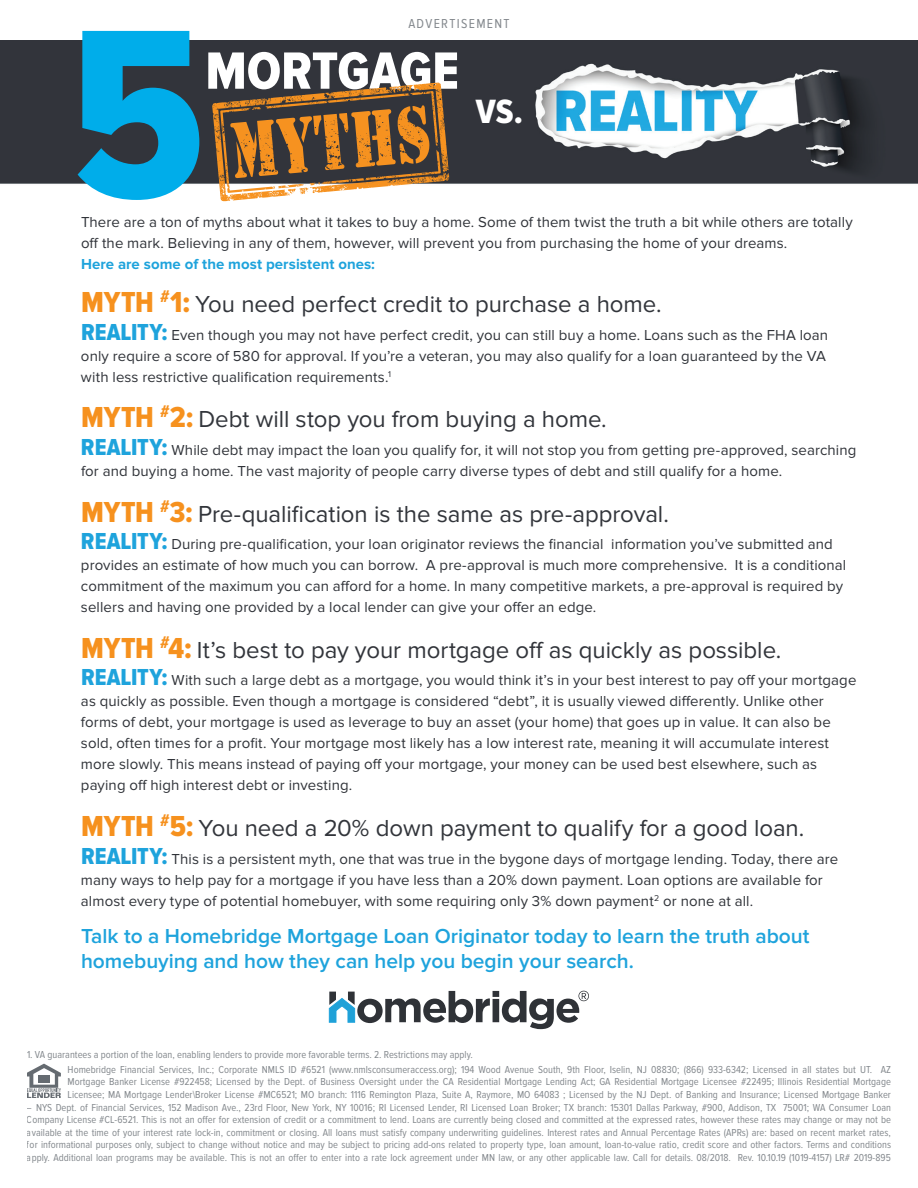
<style>
.page{position:relative;width:918px;height:1188px;background:#fff}
.page>*{position:absolute;margin:0;border:0;box-sizing:border-box;transform-origin:0 0}
.t1{font:249px "Proxima Nova Cond Extrabld";color:#00adea}
.t2{font:54.3px "Proxima Nova Cond Extrabld";letter-spacing:-.005em;color:#fff}
.t3{font:34.95px "Proxima Nova Cond Extrabld";color:#fff}
.t4{font:24px "Proxima Nova";color:#32353b}
.t5{font:600 21px/25.2px "Proxima Nova";color:#1ea3dc}
.t6{font:15px/21px "Proxima Nova";letter-spacing:.005em;color:#303339}
.t7{font:700 15px "Proxima Nova";letter-spacing:.005em;color:#1ea3dc}
.t8{font:13.5px "Proxima Nova Cond";letter-spacing:.1em;color:#656b71}
.t9{font:10.5px/12.6px "Proxima Nova Cond";color:#656b71;text-align:justify}
.s1{font-family:"Proxima Nova Cond Extrabld";font-size:30px;color:#f6911e}
.s2{font-family:"Proxima Nova Cond Extrabld";font-size:24px;color:#1ea3dc}
</style>
<div class="page">
<img style="left:0;top:40px;width:918px;height:144px">
<svg style="left:329px;top:991px;width:260px;height:38px"></svg>
<svg style="left:27px;top:1064px;width:34px;height:34px"></svg>
<svg style="left:212px;top:83px;width:237px;height:118px;background:#8f6c47"></svg>
<h1 class="t1" style="left:70px;top:-25px;width:137px">5</h1>
<p class="t8" style="left:408px;top:16px;width:103px">ADVERTISEMENT</p>
<h2 class="t2" style="left:205px;top:40px;width:255px">MORTGAGE</h2>
<h3 class="t3" style="left:476px;top:92px;width:49px">VS.</h3>
<p class="t6" style="left:81px;top:212px;width:773px">There are a ton of myths about what it takes to buy a home. Some of them twist the truth a bit while others are totally off the mark. Believing in any of them, however, will prevent you from purchasing the home of your dreams.</p>
<p class="t7" style="left:81px;top:255px;width:296px">Here are some of the most persistent ones:</p>
<h3 class="t4" style="left:81px;top:291px;width:582px"><span class="s1">MYTH</span> <sup>#</sup><span class="s1">1:</span> You need perfect credit to purchase a home.</h3>
<p class="t6" style="left:81px;top:325px;width:749px"><span class="s2">REALITY:</span> Even though you may not have perfect credit, you can still buy a home. Loans such as the FHA loan only require a score of 580 for approval. If you’re a veteran, you may also qualify for a loan guaranteed by the VA with less restrictive qualification requirements.<sup>1</sup></p>
<h3 class="t4" style="left:81px;top:406px;width:527px"><span class="s1">MYTH</span> <sup>#</sup><span class="s1">2:</span> Debt will stop you from buying a home.</h3>
<p class="t6" style="left:81px;top:440px;width:777px"><span class="s2">REALITY:</span> While debt may impact the loan you qualify for, it will not stop you from getting pre-approved, searching for and buying a home. The vast majority of people carry diverse types of debt and still qualify for a home.</p>
<h3 class="t4" style="left:81px;top:500px;width:589px"><span class="s1">MYTH</span> <sup>#</sup><span class="s1">3:</span> Pre-qualification is the same as pre-approval.</h3>
<p class="t6" style="left:81px;top:534px;width:767px"><span class="s2">REALITY:</span> During pre-qualification, your loan originator reviews the financial information you’ve submitted and provides an estimate of how much you can borrow. A pre-approval is much more comprehensive. It is a conditional commitment of the maximum you can afford for a home. In many competitive markets, a pre-approval is required by sellers and having one provided by a local lender can give your offer an edge.</p>
<h3 class="t4" style="left:81px;top:636px;width:702px"><span class="s1">MYTH</span> <sup>#</sup><span class="s1">4:</span> It’s best to pay your mortgage off as quickly as possible.</h3>
<p class="t6" style="left:81px;top:670px;width:777px"><span class="s2">REALITY:</span> With such a large debt as a mortgage, you would think it’s in your best interest to pay off your mortgage as quickly as possible. Even though a mortgage is considered “debt”, it is usually viewed differently. Unlike other forms of debt, your mortgage is used as leverage to buy an asset (your home) that goes up in value. It can also be sold, often times for a profit. Your mortgage most likely has a low interest rate, meaning it will accumulate interest more slowly. This means instead of paying off your mortgage, your money can be used best elsewhere, such as paying off high interest debt or investing.</p>
<h3 class="t4" style="left:81px;top:814px;width:725px"><span class="s1">MYTH</span> <sup>#</sup><span class="s1">5:</span> You need a 20% down payment to qualify for a good loan.</h3>
<p class="t6" style="left:81px;top:848px;width:759px"><span class="s2">REALITY:</span> This is a persistent myth, one that was true in the bygone days of mortgage lending. Today, there are many ways to help pay for a mortgage if you have less than a 20% down payment. Loan options are available for almost every type of potential homebuyer, with some requiring only 3% down payment<sup>2</sup> or none at all.</p>
<h3 class="t5" style="left:81px;top:924px;width:730px">Talk to a Homebridge Mortgage Loan Originator today to learn the truth about homebuying and how they can help you begin your search.</h3>
<p class="t9" style="left:27px;top:1049px;width:447px">1. VA guarantees a portion of the loan, enabling lenders to provide more favorable terms. 2. Restrictions may apply.</p>
<p class="t9" style="left:68px;top:1063px;width:825px">Homebridge Financial Services, Inc.; Corporate NMLS ID #6521 (www.nmlsconsumeraccess.org); 194 Wood Avenue South, 9th Floor, Iselin, NJ 08830; (866) 933-6342; Licensed in all states but UT. AZ Mortgage Banker License #922458; Licensed by the Dept. of Business Oversight under the CA Residential Mortgage Lending Act; GA Residential Mortgage Licensee #22495; Illinois Residential Mortgage Licensee; MA Mortgage Lender\Broker License #MC6521; MO branch: 1116 Remington Plaza, Suite A, Raymore, MO 64083 ; Licensed by the NJ Dept. of Banking and Insurance; Licensed Mortgage Banker</p>
<p class="t9" style="left:27px;top:1101px;width:866px">– NYS Dept. of Financial Services, 152 Madison Ave., 23rd Floor, New York, NY 10016; RI Licensed Lender, RI Licensed Loan Broker; TX branch: 15301 Dallas Parkway, #900, Addison, TX 75001; WA Consumer Loan Company License #CL-6521. This is not an offer for extension of credit or a commitment to lend. Loans are currently being closed and committed at the expressed rates, however these rates may change or may not be available at the time of your interest rate lock-in, commitment or closing. All loans must satisfy company underwriting guidelines. Interest rates and Annual Percentage Rates (APRs) are: based on recent market rates, for informational purposes only, subject to change without notice and may be subject to pricing add-ons related to property type, loan amount, loan-to-value ratio, credit score and other factors. Terms and conditions apply. Additional loan programs may be available. This is not an offer to enter into a rate lock agreement under MN law, or any other applicable law. Call for details. 08/2018. Rev. 10.10.19 (1019-4157) LR# 2019-895</p>
</div>
